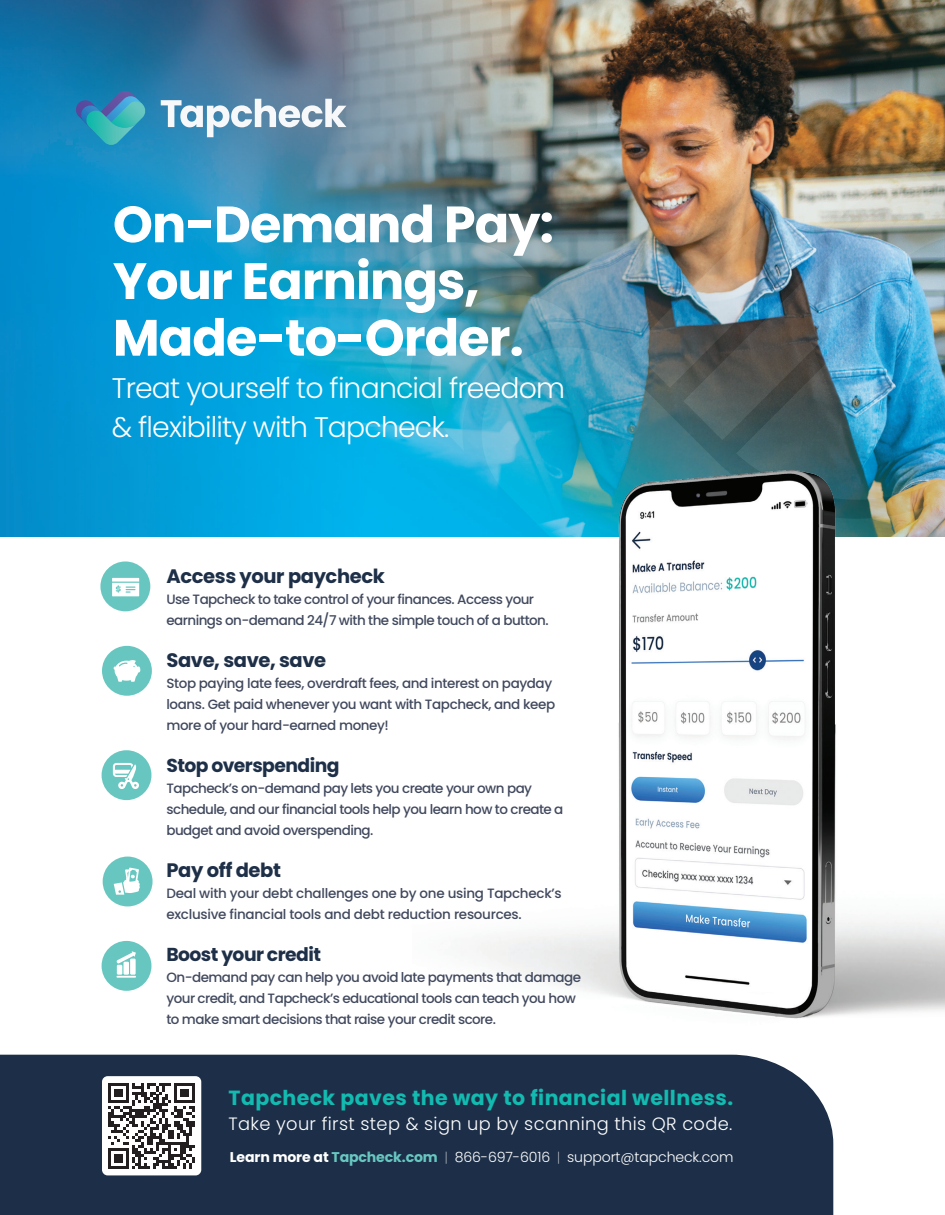
<style>
.page{position:relative;width:945px;height:1215px;background:#fff}
.page>*{position:absolute;margin:0;border:0;box-sizing:border-box;transform-origin:0 0}
.t1{font:700 51px/56.7px "Poppins";letter-spacing:-.02em;color:#fff}
.t2{font:300 28.35px/38.2px "Poppins";letter-spacing:-.03em;color:#fff}
.t3{font:700 20.55px "Poppins";letter-spacing:.02em;color:#13bab0}
.t4{font:700 19.5px "Poppins";letter-spacing:-.02em;color:#1e2f48}
.t5{font:700 18.75px "Poppins";letter-spacing:-.03em;color:#1e2f48}
.t6{font:300 17.85px "Poppins";letter-spacing:.02em;color:#fff}
.t7{font:300 14.1px "Poppins";letter-spacing:-.01em;color:#fff}
.t8{font:500 13.5px/21px "Poppins";letter-spacing:-.04em;color:#41495e}
.t9{font:500 13.5px/21px "Poppins";letter-spacing:-.02em;color:#41495e}
.s1{font-weight:700}
.s2{font-weight:700;color:#67c7c0}
.s3{font-family:"GT Super Display";font-weight:700}
</style>
<div class="page">
<img style="left:0;top:0;width:945px;height:536px">
<svg style="left:161px;top:99px;width:185px;height:38px"></svg>
<svg style="left:75px;top:91px;width:71px;height:54px"></svg>
<img style="left:377px;top:149px;width:568px;height:387px">
<img style="left:413px;top:327px;width:532px;height:692px">
<div style="left:100px;top:561px;width:50px;height:50px;background:#67c7c0;border-radius:50%"></div>
<svg style="left:112px;top:578px;width:27px;height:18px"></svg>
<div style="left:102px;top:646px;width:50px;height:50px;background:#67c7c0;border-radius:50%"></div>
<svg style="left:114px;top:660px;width:27px;height:22px"></svg>
<div style="left:102px;top:941px;width:49px;height:50px;background:#67c7c0;border-radius:50%"></div>
<hr style="left:116px;top:976px;width:20px;height:2px;background:#fff">
<div style="left:117px;top:965px;width:5px;height:10px;background:#fff"></div>
<svg style="left:116px;top:951px;width:20px;height:13px"></svg>
<div style="left:123px;top:962px;width:6px;height:13px;background:#fff"></div>
<div style="left:130px;top:959px;width:6px;height:16px;background:#fff"></div>
<div style="left:102px;top:750px;width:49px;height:50px;background:#67c7c0;border-radius:50%"></div>
<svg style="left:113px;top:763px;width:26px;height:26px"></svg>
<div style="left:103px;top:857px;width:50px;height:49px;background:#67c7c0;border-radius:50%"></div>
<svg style="left:114px;top:868px;width:26px;height:27px"></svg>
<div style="left:0;top:1055px;width:833px;height:160px;background:#1d2f48"></div>
<div style="left:102px;top:1076px;width:99px;height:99px;background:#fff;border-radius:6px"></div>
<svg style="left:108px;top:1083px;width:87px;height:86px"></svg>
<p class="t1" style="left:113px;top:196px;width:443px">On-Demand Pay:</p>
<p class="t1" style="left:113px;top:253px;width:412px">Your Earnings,<br>Made-to-Order.</p>
<p class="t2" style="left:112px;top:369px;width:455px">Treat yourself to financial freedom &amp; flexibility with Tapcheck.</p>
<p class="t4" style="left:166px;top:565px;width:220px">Access your paycheck</p>
<p class="t8" style="left:166px;top:589px;width:384px">Use Tapcheck to take control of your finances. Access your earnings on-demand 24/7 with the simple touch of a button.</p>
<p class="t4" style="left:166px;top:649px;width:161px">Save, save, save</p>
<p class="t8" style="left:166px;top:673px;width:390px">Stop paying late fees, overdraft fees, and interest on payday loans. Get paid whenever you want with Tapcheck, and keep more of your hard-earned money!</p>
<p class="t5" style="left:166px;top:754px;width:175px">Stop overspending</p>
<p class="t8" style="left:166px;top:778px;width:399px">Tapcheck’s on-demand pay lets you create your own pay schedule, and our financial tools help you learn how to create a budget and avoid overspending.</p>
<p class="t4" style="left:166px;top:859px;width:116px">Pay off debt</p>
<p class="t9" style="left:166px;top:883px;width:397px">Deal with your debt challenges one by one using Tapcheck’s exclusive financial tools and debt reduction resources.</p>
<p class="t5" style="left:166px;top:943px;width:156px">Boost your credit</p>
<p class="t8" style="left:166px;top:967px;width:416px">On-demand pay can help you avoid late payments that damage your credit, and Tapcheck’s educational tools can teach you how to make smart decisions that raise your credit score.</p>
<p class="t3" style="left:229px;top:1086px;width:506px">Tapcheck paves the way to financial wellness.</p>
<p class="t6" style="left:229px;top:1114px;width:506px">Take your first step &amp; sign up by scanning this QR code.</p>
<p class="t7" style="left:230px;top:1149px;width:505px"><span class="s1">Learn more at</span> <span class="s2">Tapcheck.com</span> <span class="s3">|</span> 866-697-6016 <span class="s3">|</span> support@tapcheck.com</p>
</div>
